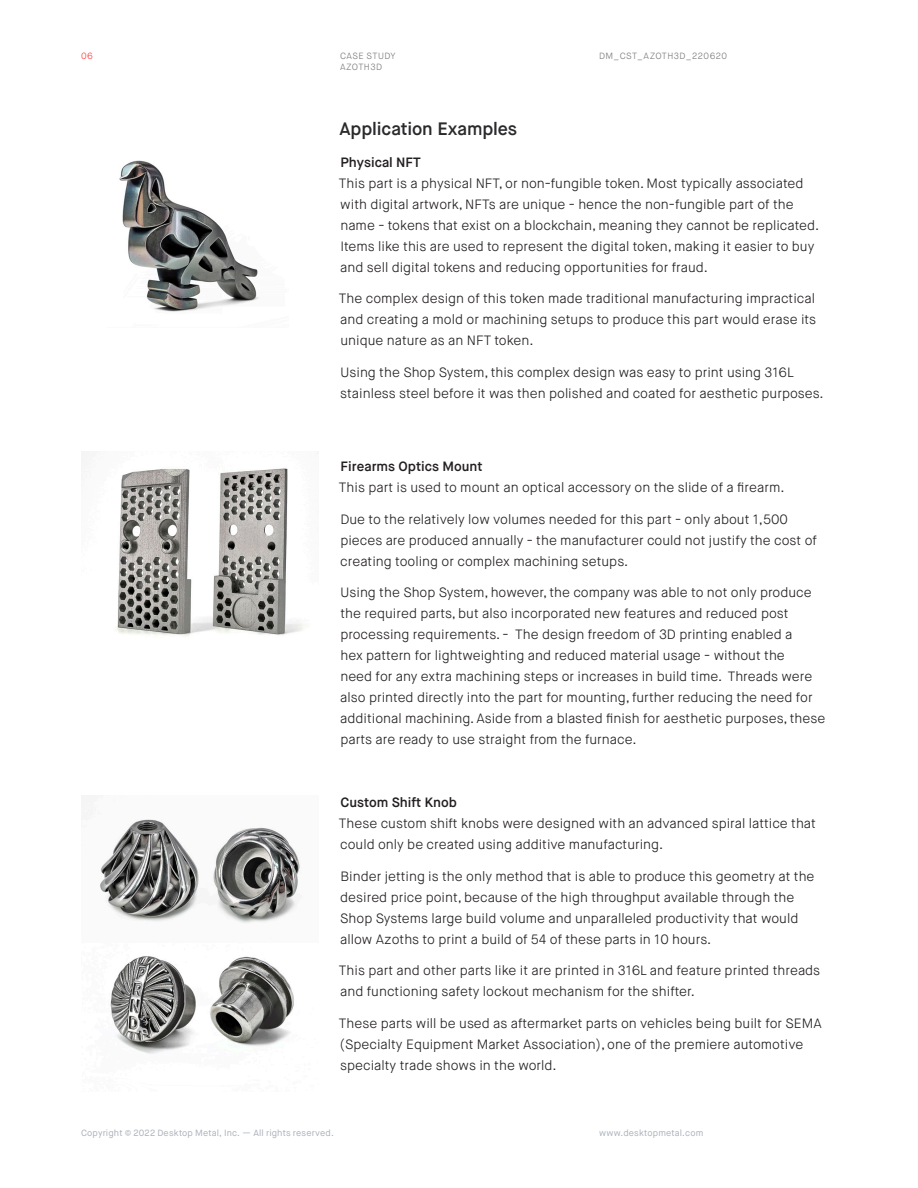
<style>
.page{position:relative;width:918px;height:1188px;background:#fff}
.page>*{position:absolute;margin:0;border:0;box-sizing:border-box;transform-origin:0 0}
.Body_Text{font:600 18px "Maison Neue";letter-spacing:-.005em;color:#2a2a2d}
.Body_Text-2{font:300 13.5px/21px "Maison Neue";color:#231f20}
.t1{font:9px "Maison Neue";letter-spacing:.02em;color:#a9b0b8}
.t2{font:300 9px/10.8px "Maison Neue";letter-spacing:.05em;color:#777}
.t3{font:300 9px "Maison Neue";color:#f33}
.s1{font-weight:600}
</style>
<div class="page">
<img style="left:110px;top:956px;width:184px;height:98px">
<img style="left:100px;top:819px;width:200px;height:105px">
<img style="left:81px;top:454px;width:226px;height:183px">
<img style="left:119px;top:160px;width:140px;height:152px">
<p class="t3" style="left:81px;top:51px;width:13px">06</p>
<p class="t2" style="left:340px;top:51px;width:57px">CASE STUDY<br>AZOTH3D</p>
<p class="t2" style="left:599px;top:51px;width:130px">DM_CST_AZOTH3D_220620</p>
<p class="Body_Text" style="left:339px;top:117px;width:179px">Application Examples</p>
<p class="Body_Text-2" style="left:339px;top:151px;width:482px"><span class="s1">Physical NFT<br></span>This part is a physical NFT, or non-fungible token. Most typically associated with digital artwork, NFTs are unique - hence the non-fungible part of the name - tokens that exist on a blockchain, meaning they cannot be replicated.<br>Items like this are used to represent the digital token, making it easier to buy and sell digital tokens and reducing opportunities for fraud.</p>
<p class="Body_Text-2" style="left:339px;top:288px;width:479px;text-align:justify">The complex design of this token made traditional manufacturing impractical and creating a mold or machining setups to produce this part would erase its unique nature as an NFT token.</p>
<p class="Body_Text-2" style="left:340px;top:361px;width:485px">Using the Shop System, this complex design was easy to print using 316L stainless steel before it was then polished and coated for aesthetic purposes.</p>
<p class="Body_Text-2" style="left:339px;top:456px;width:447px"><span class="s1">Firearms Optics Mount<br></span>This part is used to mount an optical accessory on the slide of a firearm.</p>
<p class="Body_Text-2" style="left:340px;top:508px;width:478px">Due to the relatively low volumes needed for this part - only about 1,500 pieces are produced annually - the manufacturer could not justify the cost of creating tooling or complex machining setups.</p>
<p class="Body_Text-2" style="left:340px;top:582px;width:487px">Using the Shop System, however, the company was able to not only produce the required parts, but also incorporated new features and reduced post processing requirements. - The design freedom of 3D printing enabled a<br>hex pattern for lightweighting and reduced material usage - without the<br>need for any extra machining steps or increases in build time. Threads were also printed directly into the part for mounting, further reducing the need for additional machining. Aside from a blasted finish for aesthetic purposes, these parts are ready to use straight from the furnace.</p>
<p class="Body_Text-2" style="left:339px;top:792px;width:479px"><span class="s1">Custom Shift Knob<br></span>These custom shift knobs were designed with an advanced spiral lattice that could only be created using additive manufacturing.</p>
<p class="Body_Text-2" style="left:340px;top:865px;width:476px">Binder jetting is the only method that is able to produce this geometry at the desired price point, because of the high throughput available through the Shop Systems large build volume and unparalleled productivity that would allow Azoths to print a build of 54 of these parts in 10 hours.</p>
<p class="Body_Text-2" style="left:339px;top:960px;width:483px">This part and other parts like it are printed in 316L and feature printed threads and functioning safety lockout mechanism for the shifter.</p>
<p class="Body_Text-2" style="left:339px;top:1012px;width:484px">These parts will be used as aftermarket parts on vehicles being built for SEMA (Specialty Equipment Market Association), one of the premiere automotive specialty trade shows in the world.</p>
<p class="t1" style="left:81px;top:1127px;width:254px">Copyright © 2022 Desktop Metal, Inc. — All rights reserved.</p>
<p class="t1" style="left:599px;top:1127px;width:106px">www.desktopmetal.com</p>
</div>
